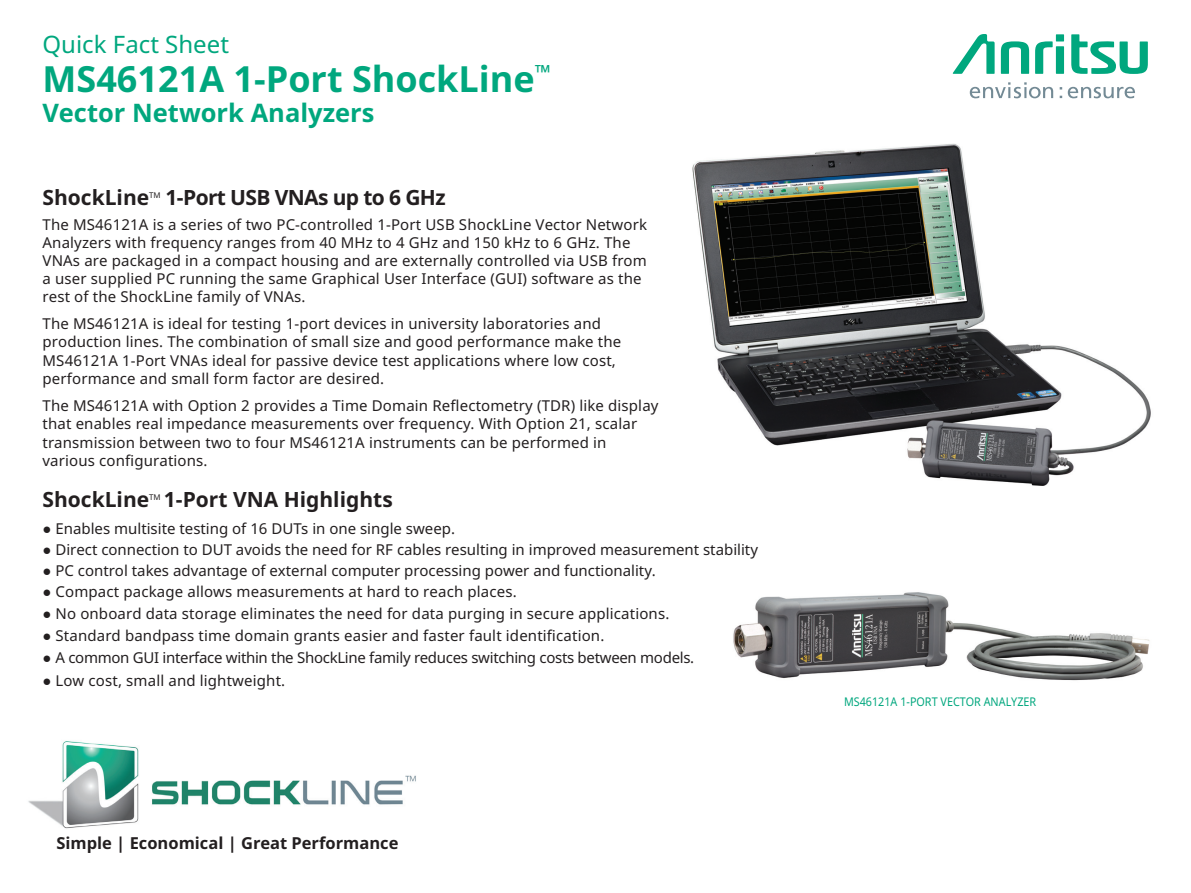
<style>
.page{position:relative;width:1191px;height:893px;background:#fff}
.page>*{position:absolute;margin:0;border:0;box-sizing:border-box;transform-origin:0 0}
.Masthead{font:700 36px "Noto Sans";color:#00a77e}
.Masthead-2{font:700 25.5px "Noto Sans";color:#00a77e}
.Quick_Fact_Sheet{font:24px "Noto Sans";color:#00a77e}
.Product_Sub_Title{font:700 21px "Noto Sans";color:#231f20}
.Product_Sub_Title-2{font:700 21px "Noto Sans";letter-spacing:-.03em;color:#231f20}
.t1{font:700 16.5px "Noto Sans";color:#231f20}
.Body_Text_Arial_10_p{font:15px/18.5px "Noto Sans";letter-spacing:.01em;color:#231f20}
.Bulleted_Text_Arial{font:15px "Noto Sans";color:#231f20}
.Bulleted_Text_Arial-2{font:15px "Noto Sans";letter-spacing:-.02em;color:#231f20}
.callout-all_caps{font:12px "Noto Sans";color:#00a77e;scale:.9 1}
.Product_Sub_Title-3{font:7.8px "Noto Sans";color:#231f20}
</style>
<div class="page">
<svg style="left:952px;top:34px;width:195px;height:40px"></svg>
<svg style="left:969px;top:82px;width:84px;height:16px"></svg>
<svg style="left:1059px;top:87px;width:76px;height:11px"></svg>
<img style="left:733px;top:592px;width:417px;height:89px">
<img style="left:692px;top:143px;width:459px;height:343px">
<img style="left:28px;top:741px;width:388px;height:88px">
<p class="Quick_Fact_Sheet" style="left:43px;top:28px;width:188px">Quick Fact Sheet</p>
<p class="Masthead" style="left:43px;top:54px;width:510px">MS46121A 1-Port ShockLine<sup>™</sup></p>
<p class="Masthead-2" style="left:43px;top:95px;width:333px">Vector Network Analyzers</p>
<p class="Product_Sub_Title" style="left:43px;top:183px;width:108px">ShockLine</p>
<p class="Product_Sub_Title-3" style="left:149px;top:190px;width:13px">TM</p>
<p class="Product_Sub_Title-2" style="left:166px;top:183px;width:281px">1-Port USB VNAs up to 6 GHz</p>
<p class="Body_Text_Arial_10_p" style="left:43px;top:215px;width:606px;line-height:18px">The MS46121A is a series of two PC-controlled 1-Port USB ShockLine Vector Network Analyzers with frequency ranges from 40 MHz to 4 GHz and 150 kHz to 6 GHz. The VNAs are packaged in a compact housing and are externally controlled via USB from a user supplied PC running the same Graphical User Interface (GUI) software as the rest of the ShockLine family of VNAs.</p>
<p class="Body_Text_Arial_10_p" style="left:43px;top:314px;width:580px">The MS46121A is ideal for testing 1-port devices in university laboratories and production lines. The combination of small size and good performance make the MS46121A 1-Port VNAs ideal for passive device test applications where low cost, performance and small form factor are desired.</p>
<p class="Body_Text_Arial_10_p" style="left:43px;top:396px;width:617px">The MS46121A with Option 2 provides a Time Domain Reflectometry (TDR) like display that enables real impedance measurements over frequency. With Option 21, scalar transmission between two to four MS46121A instruments can be performed in various configurations.</p>
<p class="Product_Sub_Title" style="left:43px;top:485px;width:108px">ShockLine</p>
<p class="Product_Sub_Title-3" style="left:149px;top:492px;width:13px">TM</p>
<p class="Product_Sub_Title" style="left:164px;top:485px;width:230px">1-Port VNA Highlights</p>
<p class="Bulleted_Text_Arial" style="left:43px;top:518px;width:414px">● Enables multisite testing of 16 DUTs in one single sweep.</p>
<p class="Bulleted_Text_Arial" style="left:43px;top:539px;width:717px">● Direct connection to DUT avoids the need for RF cables resulting in improved measurement stability</p>
<p class="Bulleted_Text_Arial" style="left:43px;top:560px;width:614px">● PC control takes advantage of external computer processing power and functionality.</p>
<p class="Bulleted_Text_Arial" style="left:43px;top:581px;width:476px">● Compact package allows measurements at hard to reach places.</p>
<p class="Bulleted_Text_Arial" style="left:43px;top:603px;width:628px">● No onboard data storage eliminates the need for data purging in secure applications.</p>
<p class="Bulleted_Text_Arial" style="left:43px;top:625px;width:563px">● Standard bandpass time domain grants easier and faster fault identification.</p>
<p class="Bulleted_Text_Arial-2" style="left:43px;top:648px;width:653px">● A common GUI interface within the ShockLine family reduces switching costs between models.</p>
<p class="Bulleted_Text_Arial" style="left:43px;top:670px;width:244px">● Low cost, small and lightweight.</p>
<p class="t1" style="left:56px;top:831px;width:343px">Simple | Economical | Great Performance</p>
<p class="callout-all_caps" style="left:844px;top:693px;width:215px">MS46121A 1-PORT VECTOR ANALYZER</p>
</div>
